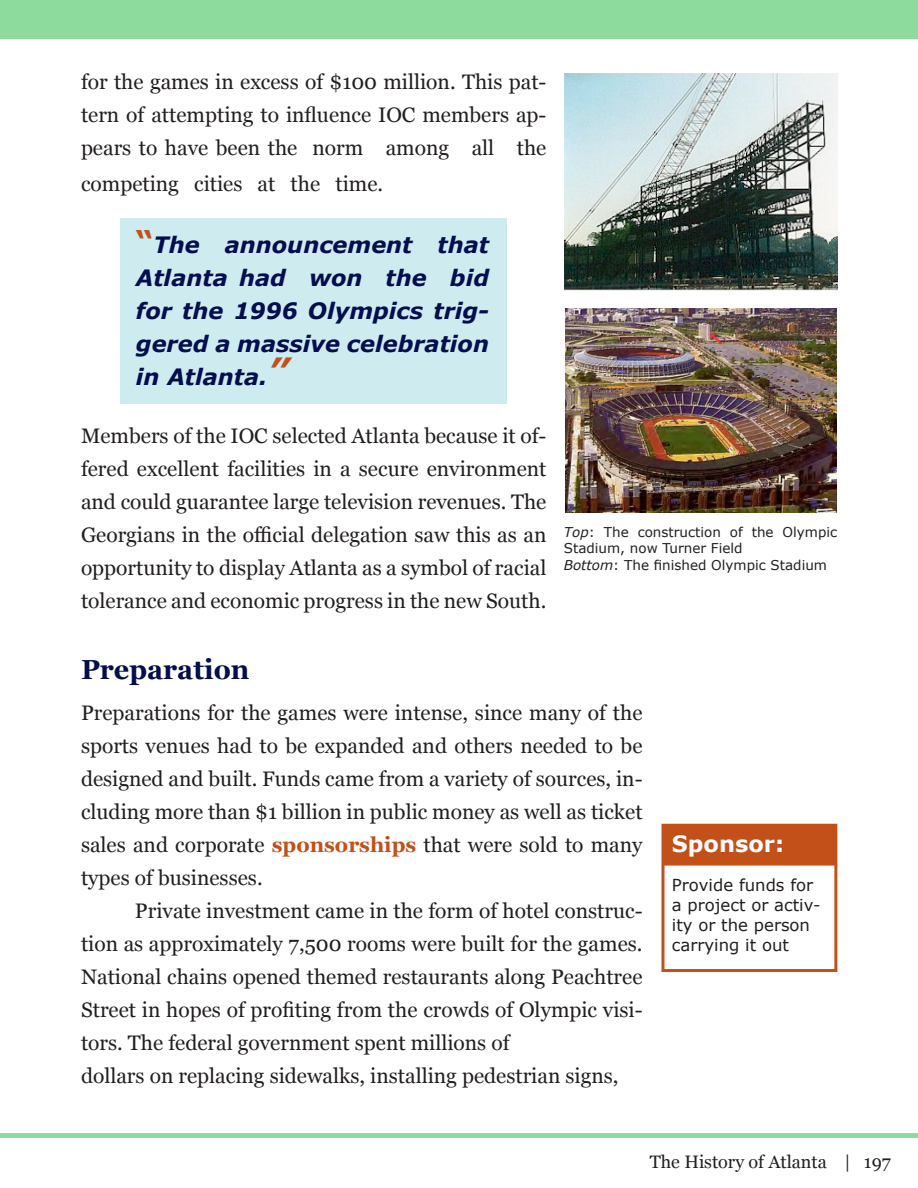
<style>
.page{position:relative;width:918px;height:1188px;background:#fff}
.page>*{position:absolute;margin:0;border:0;box-sizing:border-box;transform-origin:0 0}
.t1{font:700 27.6px "Georgia";color:#030d4f}
.t2{font:italic 700 22.5px/33px "Verdana";color:#030d4f;text-align:justify}
.t3{font:700 22.5px "Verdana";color:#fff}
.t4{font:21px/33px "Georgia";color:#231f20;text-align:justify}
.t5{font:18px "Georgia";color:#231f20}
.t6{font:16.5px/19.8px "Verdana";color:#231f20}
.t7{font:13.5px/16.2px "Verdana";color:#231f20}
.s1{font-style:normal;font-size:30px;color:#c35018}
.s2{font-size:36px;color:#c35018}
.s3{font-style:italic}
.s4{font-weight:700;color:#c35018}
</style>
<div class="page">
<hr style="left:0;top:1133px;width:918px;height:4px;background:#8edc9d">
<div style="left:0;top:0;width:918px;height:39px;background:#8edc9d"></div>
<img style="left:565px;top:308px;width:272px;height:204px">
<div style="left:120px;top:218px;width:387px;height:186px;background:#ceecef"></div>
<svg style="left:661px;top:823px;width:177px;height:149px"></svg>
<div style="left:662px;top:825px;width:174px;height:41px;background:#c35018;border:2px solid #c35018"></div>
<img style="left:564px;top:73px;width:274px;height:218px">
<p class="t4" style="left:81px;top:65px;width:467px">for the games in excess of $100 million. This pat&shy;tern of attempting to influence IOC members ap&shy;pears to have been the norm among all the</p>
<p class="t4" style="left:81px;top:167px;width:304px">competing cities at the time.</p>
<p class="t2" style="left:136px;top:228px;width:355px"><span class="s1">“</span>The announcement that Atlanta had won the bid for the 1996 Olympics trig&shy;gered a massive celebration in Atlanta.<span class="s2">”</span></p>
<p class="t4" style="left:81px;top:419px;width:467px">Members of the IOC selected Atlanta because it of&shy;fered excellent facilities in a secure environment and could guarantee large television revenues. The Georgians in the official delegation saw this as an opportunity to display Atlanta as a symbol of racial tolerance and economic progress in the new South.</p>
<p class="t7" style="left:564px;top:524px;width:275px"><span class="s3">Top</span>: The construction of the Olympic<br>Stadium, now Turner Field</p>
<p class="t7" style="left:564px;top:557px;width:265px"><span class="s3">Bottom</span>: The finished Olympic Stadium</p>
<p class="t1" style="left:81px;top:649px;width:170px">Preparation</p>
<p class="t4" style="left:81px;top:695px;width:563px">Preparations for the games were intense, since many of the sports venues had to be expanded and others needed to be designed and built. Funds came from a variety of sources, in&shy;cluding more than $1 billion in public money as well as ticket sales and corporate <span class="s4">sponsorships</span> that were sold to many types of businesses.</p>
<p class="t4" style="left:81px;top:893px;width:563px;text-indent:54px">Private investment came in the form of hotel construc&shy;tion as approximately 7,500 rooms were built for the games.<br>National chains opened themed restaurants along Peachtree Street in hopes of profiting from the crowds of Olympic visi&shy;tors. The federal government spent millions of</p>
<p class="t4" style="left:81px;top:1058px;width:539px">dollars on replacing sidewalks, installing pedestrian signs,</p>
<p class="t3" style="left:672px;top:829px;width:114px">Sponsor:</p>
<p class="t6" style="left:672px;top:876px;width:150px">Provide funds for a project or activ&shy;ity or the person carrying it out</p>
<p class="t5" style="left:650px;top:1149px;width:243px">The History of Atlanta | 197</p>
</div>
